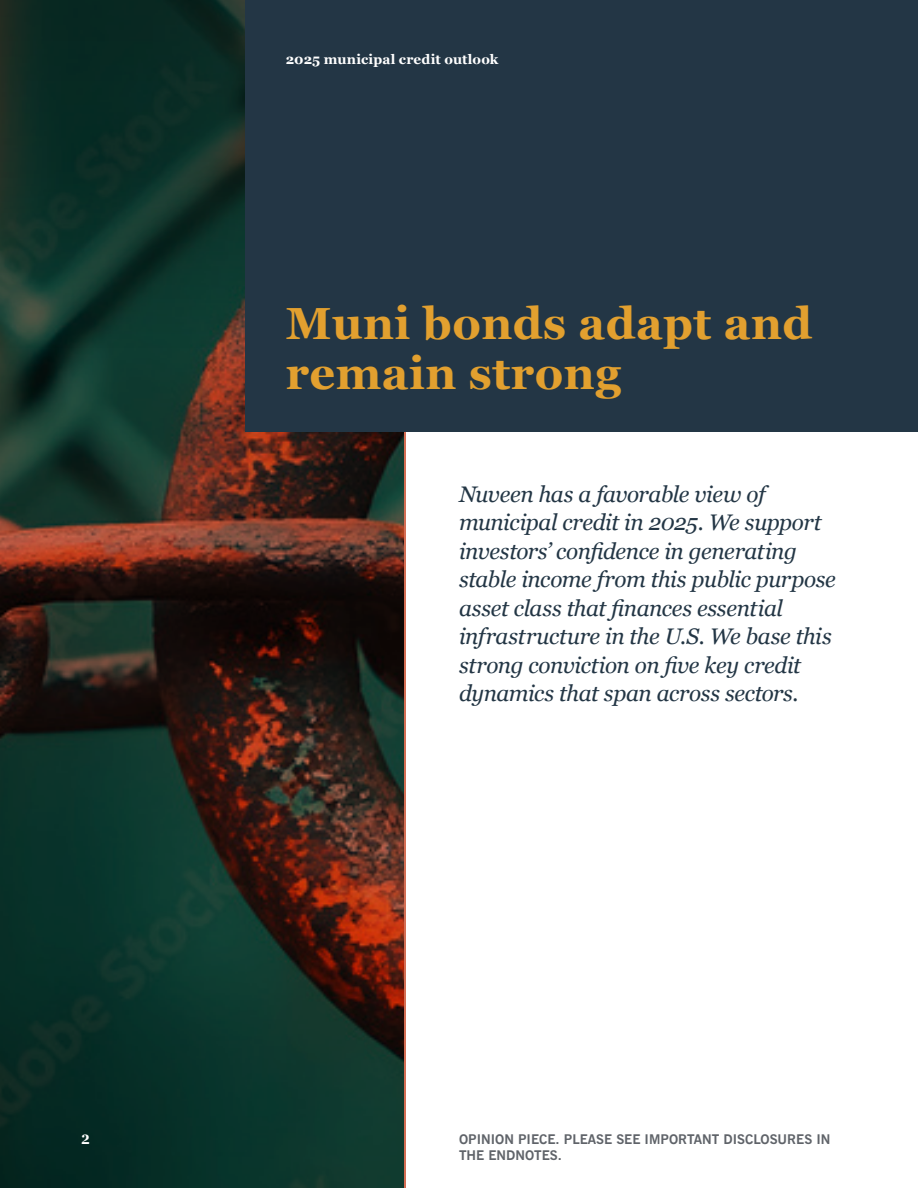
<style>
.page{position:relative;width:918px;height:1188px;background:#fff}
.page>*{position:absolute;margin:0;border:0;box-sizing:border-box;transform-origin:0 0}
.t1{font:700 45px/49.5px "Georgia";letter-spacing:.01em;color:#e2a02f}
.t2{font:italic 22.5px/28.5px "Georgia";letter-spacing:-.02em;color:#233645}
.Use_disclosure{font:700 13.5px/16.2px "News Gothic BT";color:#5f6369}
.t3{font:700 13.5px "Georgia";letter-spacing:.01em;color:#fff}
.PAGE_NUMBERS{font:700 13.5px "Georgia Pro";color:#fff}
</style>
<div class="page">
<svg style="left:0;top:432px;width:406px;height:756px;background:#262a21"></svg>
<svg style="left:0;top:0;width:308px;height:435px;background:#153228"></svg>
<div style="left:245px;top:0;width:673px;height:432px;background:#233645"></div>
<p class="PAGE_NUMBERS" style="left:81px;top:1132px;width:10px">2</p>
<p class="t3" style="left:286px;top:49px;width:214px">2025 municipal credit outlook</p>
<p class="t1" style="left:286px;top:297px;width:528px">Muni bonds adapt and remain strong</p>
<p class="t2" style="left:459px;top:479px;width:378px">Nuveen has a favorable view of municipal credit in 2025. We support investors’ confidence in generating stable income from this public purpose asset class that finances essential infrastructure in the U.S. We base this strong conviction on five key credit dynamics that span across sectors.</p>
<p class="Use_disclosure" style="left:459px;top:1131px;width:373px">OPINION PIECE. PLEASE SEE IMPORTANT DISCLOSURES IN<br>THE ENDNOTES.</p>
</div>
